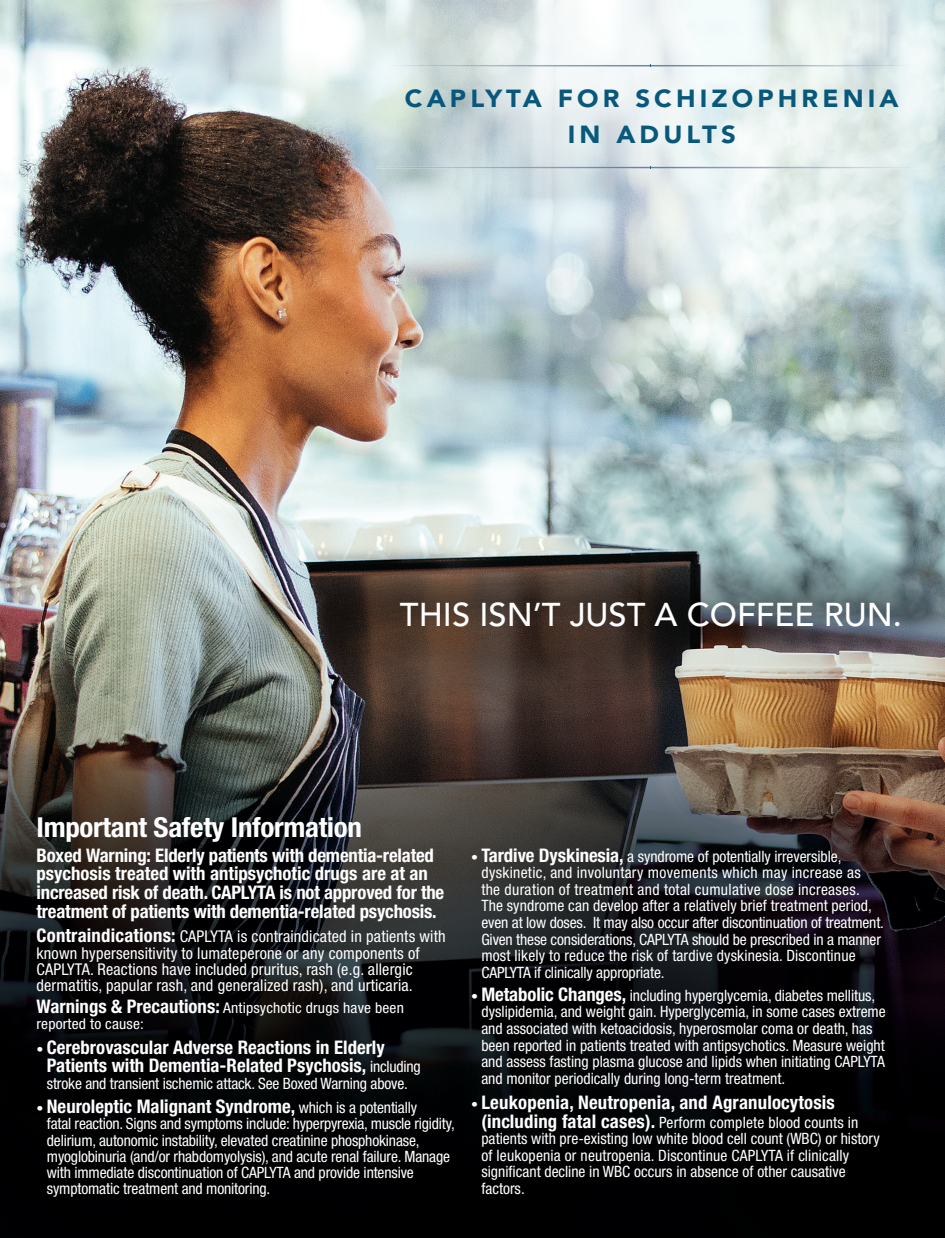
<style>
.page{position:relative;width:945px;height:1238px;background:#fff}
.page>*{position:absolute;margin:0;border:0;box-sizing:border-box;transform-origin:0 0}
.t1{font:500 32.75px "Avenir LT Std";color:#fff}
.t2{font:700 condensed 27.5px "Helvetica Neue LT Std";letter-spacing:-.01em;color:#fff;scale:1.05 1}
.t3{font:900 24.5px/36px "Avenir LT Std";letter-spacing:.16em;color:#08587c;text-align:center;scale:1.05 1}
.t4{font:700 condensed 18.75px/18.8px "Helvetica Neue LT Std";color:#fff}
.t5{font:condensed 16.25px/16.2px "Helvetica Neue LT Std";letter-spacing:.01em;color:#fff}
.t6{font:condensed 15.62px/16.5px "Helvetica Neue LT Std";color:#fff}
.t7{font:condensed 14.75px/16.2px "Helvetica Neue LT Std";letter-spacing:.01em;color:#fff;scale:1.05 1}
.s1{font-weight:700;font-size:18.75px}
.s2{font-stretch:normal;font-size:13.25px}
.s3{font-weight:400;font-size:15.62px}
.s4{font-weight:700;font-stretch:normal;font-size:13.25px}
</style>
<div class="page">
<img style="left:0;top:0;width:945px;height:1237px">
<img style="left:376px;top:65px;width:549px;height:1px">
<img style="left:376px;top:167px;width:549px;height:1px">
<h3 class="t3" style="left:405px;top:81px;width:472px">CAPLYTA FOR SCHIZOPHRENIA<br>IN ADULTS</h3>
<h1 class="t1" style="left:400px;top:596px;width:503px">THIS ISN’T JUST A COFFEE RUN.</h1>
<h2 class="t2" style="left:37px;top:810px;width:311px">Important Safety Information</h2>
<p class="t4" style="left:37px;top:845px;width:409px">Boxed Warning: Elderly patients with dementia-related psychosis treated with antipsychotic drugs are at an increased risk of death. CAPLYTA is not approved for the treatment of patients with dementia-related psychosis.</p>
<p class="t5" style="left:37px;top:928px;width:410px"><span class="s1">Contraindications:</span> CAPLYTA is contraindicated in patients with known hypersensitivity to lumateperone or any components of CAPLYTA. Reactions have included pruritus, rash (e.g. allergic dermatitis, papular rash, and generalized rash), and urticaria.</p>
<p class="t7" style="left:37px;top:999px;width:351px"><span class="s1">Warnings &amp; Precautions:</span> Antipsychotic drugs have been reported to cause:</p>
<p class="t4" style="left:47px;top:1037px;width:375px;text-indent:-10px"><span class="s2">•</span> Cerebrovascular Adverse Reactions in Elderly<br>Patients with Dementia-Related Psychosis, <span class="s3">including</span></p>
<p class="t6" style="left:47px;top:1074px;width:362px">stroke and transient ischemic attack. See Boxed Warning above.</p>
<p class="t4" style="left:37px;top:1096px;width:382px"><span class="s2">•</span> Neuroleptic Malignant Syndrome, <span class="s3">which is a potentially</span></p>
<p class="t6" style="left:47px;top:1115px;width:409px">fatal reaction. Signs and symptoms include: hyperpyrexia, muscle rigidity, delirium, autonomic instability, elevated creatinine phosphokinase, myoglobinuria (and/or rhabdomyolysis), and acute renal failure. Manage with immediate discontinuation of CAPLYTA and provide intensive symptomatic treatment and monitoring.</p>
<p class="t6" style="left:481px;top:847px;width:404px;text-indent:-10px"><span class="s4">•</span> <span class="s1">Tardive Dyskinesia,</span> a syndrome of potentially irreversible, dyskinetic, and involuntary movements which may increase as<br>the duration of treatment and total cumulative dose increases.<br>The syndrome can develop after a relatively brief treatment period, even at low doses. It may also occur after discontinuation of treatment.<br>Given these considerations, CAPLYTA should be prescribed in a manner most likely to reduce the risk of tardive dyskinesia. Discontinue CAPLYTA if clinically appropriate.</p>
<p class="t6" style="left:481px;top:986px;width:406px;text-indent:-10px"><span class="s4">•</span> <span class="s1">Metabolic Changes,</span> including hyperglycemia, diabetes mellitus, dyslipidemia, and weight gain. Hyperglycemia, in some cases extreme and associated with ketoacidosis, hyperosmolar coma or death, has been reported in patients treated with antipsychotics. Measure weight and assess fasting plasma glucose and lipids when initiating CAPLYTA and monitor periodically during long-term treatment.</p>
<p class="t4" style="left:471px;top:1092px;width:365px"><span class="s2">•</span> Leukopenia, Neutropenia, and Agranulocytosis</p>
<p class="t6" style="left:481px;top:1113px;width:400px"><span class="s1">(including fatal cases).</span> Perform complete blood counts in patients with pre-existing low white blood cell count (WBC) or history of leukopenia or neutropenia. Discontinue CAPLYTA if clinically significant decline in WBC occurs in absence of other causative factors.</p>
</div>
